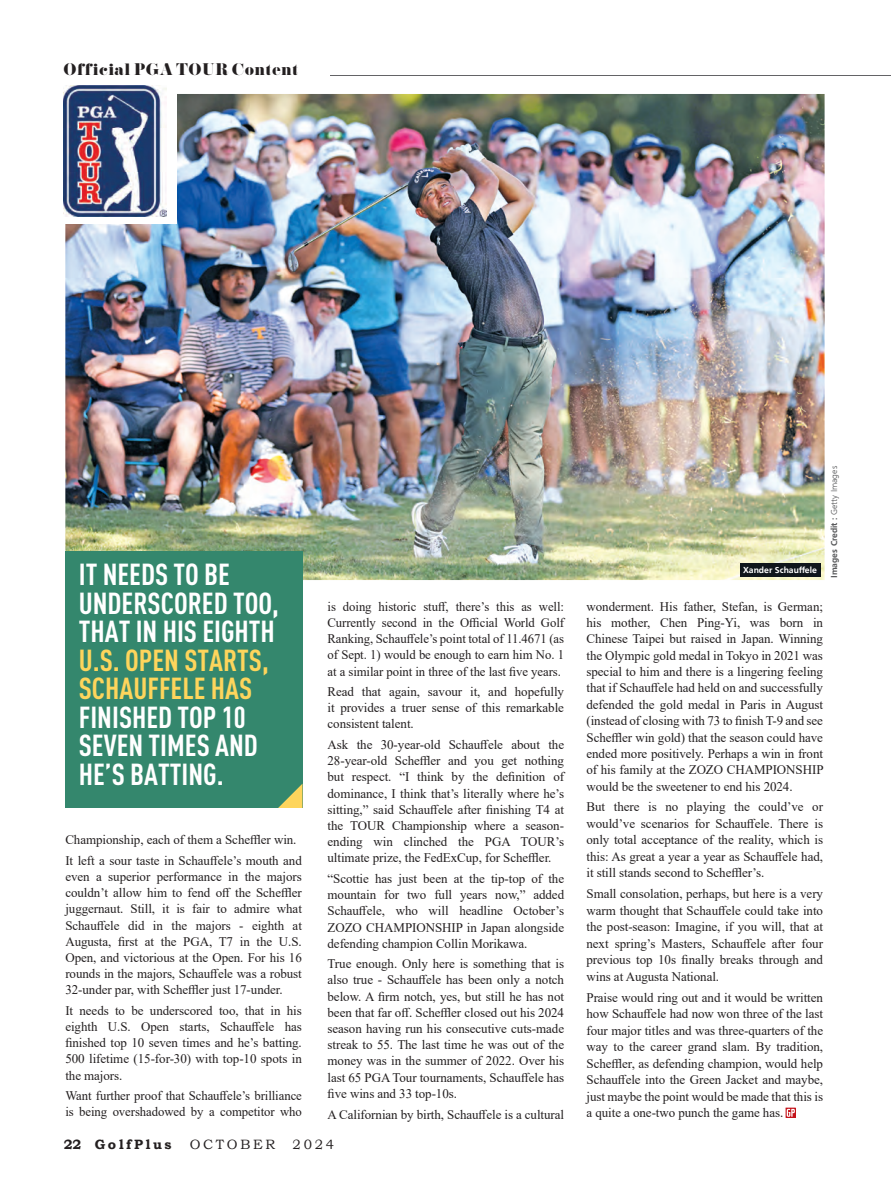
<style>
.page{position:relative;width:891px;height:1199px;background:#fff}
.page>*{position:absolute;margin:0;border:0;box-sizing:border-box;transform-origin:0 0}
.t1{font:700 30px/28.5px "DIN Cond";color:#fff}
.t2{font:700 30px/28.5px "DIN Cond";color:#fed55c}
.t3{font:15px "Pistilli";letter-spacing:.02em;color:#231f20}
.t4{font:13.5px "Bookman Old Style";letter-spacing:.2em;color:#231f20}
.t5{font:700 13.5px "Bookman Old Style";letter-spacing:.2em;color:#231f20}
.t6{font:13.2px/16.2px "Times New Roman";letter-spacing:-.005em;color:#231f20;text-align:justify}
.t7{font:700 9px "Frugal Sans";color:#57585a}
.t8{font:700 9px "Frugal Sans";color:#fff}
.s1{font-weight:300}
</style>
<div class="page">
<img style="left:65px;top:94px;width:760px;height:486px">
<hr style="left:330px;top:75px;width:561px;height:1px;background:#636366">
<div style="left:49px;top:5px;width:128px;height:219px;background:#fff"></div>
<img style="left:64px;top:85px;width:102px;height:131px">
<svg style="left:786px;top:1107px;width:10px;height:11px"></svg>
<div style="left:65px;top:552px;width:237px;height:256px;background:#34876d"></div>
<svg style="left:278px;top:784px;width:24px;height:24px"></svg>
<div style="left:741px;top:563px;width:80px;height:14px;background:#10161c"></div>
<p class="t3" style="left:64px;top:64px;width:236px">Official PGA TOUR Content</p>
<h1 class="t1" style="left:79px;top:563px;width:202px">IT NEEDS TO BE<br>UNDERSCORED TOO,<br>THAT IN HIS EIGHTH</h1>
<h1 class="t2" style="left:79px;top:648px;width:192px">U.S. OPEN STARTS,<br>SCHAUFFELE HAS</h1>
<h1 class="t1" style="left:79px;top:705px;width:181px">FINISHED TOP 10<br>SEVEN TIMES AND<br>HE’S BATTING.</h1>
<p class="t6" style="left:65px;top:829px;width:238px;line-height:20.5px">Championship, each of them a Scheffler win.<br>It left a sour taste in Schauffele’s mouth and</p>
<p class="t6" style="left:65px;top:868px;width:238px">even a superior performance in the majors couldn’t allow him to fend off the Scheffler juggernaut. Still, it is fair to admire what Schauffele did in the majors - eighth at Augusta, first at the PGA, T7 in the U.S.<br>Open, and victorious at the Open. For his 16 rounds in the majors, Schauffele was a robust 32-under par, with Scheffler just 17-under.</p>
<p class="t6" style="left:65px;top:1002px;width:238px">It needs to be underscored too, that in his eighth U.S. Open starts, Schauffele has finished top 10 seven times and he’s batting.<br>500 lifetime (15-for-30) with top-10 spots in the majors.</p>
<p class="t6" style="left:65px;top:1088px;width:238px">Want further proof that Schauffele’s brilliance is being overshadowed by a competitor who</p>
<p class="t6" style="left:328px;top:598px;width:238px">is doing historic stuff, there’s this as well:<br>Currently second in the Official World Golf Ranking, Schauffele’s point total of 11.4671 (as of Sept. 1) would be enough to earn him No. 1 at a similar point in three of the last five years.</p>
<p class="t6" style="left:328px;top:683px;width:238px">Read that again, savour it, and hopefully it provides a truer sense of this remarkable consistent talent.</p>
<p class="t6" style="left:328px;top:736px;width:238px">Ask the 30-year-old Schauffele about the 28-year-old Scheffler and you get nothing but respect. “I think by the definition of dominance, I think that’s literally where he’s sitting,” said Schauffele after finishing T4 at the TOUR Championship where a season&shy;ending win clinched the PGA TOUR’s ultimate prize, the FedExCup, for Scheffler.</p>
<p class="t6" style="left:328px;top:870px;width:238px">“Scottie has just been at the tip-top of the mountain for two full years now,” added Schauffele, who will headline October’s ZOZO CHAMPIONSHIP in Japan alongside defending champion Collin Morikawa.</p>
<p class="t6" style="left:328px;top:956px;width:238px">True enough. Only here is something that is also true - Schauffele has been only a notch below. A firm notch, yes, but still he has not been that far off. Scheffler closed out his 2024 season having run his consecutive cuts-made streak to 55. The last time he was out of the money was in the summer of 2022. Over his last 65 PGA Tour tournaments, Schauffele has five wins and 33 top-10s.</p>
<p class="t6" style="left:328px;top:1106px;width:238px">A Californian by birth, Schauffele is a cultural</p>
<p class="t5" style="left:64px;top:1136px;width:109px">22 GolfPlus</p>
<p class="t4" style="left:190px;top:1136px;width:87px">OCTOBER</p>
<p class="t4" style="left:293px;top:1136px;width:43px">2024</p>
<p class="t8" style="left:743px;top:566px;width:75px">Xander Schauffele</p>
<p class="t7" style="left:831px;top:578px;width:113px;rotate:-90deg">Images Credit : <span class="s1">Getty Images</span></p>
<p class="t6" style="left:587px;top:598px;width:239px">wonderment. His father, Stefan, is German; his mother, Chen Ping-Yi, was born in Chinese Taipei but raised in Japan. Winning the Olympic gold medal in Tokyo in 2021 was special to him and there is a lingering feeling that if Schauffele had held on and successfully defended the gold medal in Paris in August (instead of closing with 73 to finish T-9 and see Scheffler win gold) that the season could have ended more positively. Perhaps a win in front of his family at the ZOZO CHAMPIONSHIP would be the sweetener to end his 2024.</p>
<p class="t6" style="left:587px;top:799px;width:238px">But there is no playing the could’ve or would’ve scenarios for Schauffele. There is only total acceptance of the reality, which is this: As great a year a year as Schauffele had, it still stands second to Scheffler’s.</p>
<p class="t6" style="left:587px;top:885px;width:238px">Small consolation, perhaps, but here is a very warm thought that Schauffele could take into the post-season: Imagine, if you will, that at next spring’s Masters, Schauffele after four previous top 10s finally breaks through and wins at Augusta National.</p>
<p class="t6" style="left:587px;top:989px;width:238px">Praise would ring out and it would be written how Schauffele had now won three of the last four major titles and was three-quarters of the way to the career grand slam. By tradition, Scheffler, as defending champion, would help Schauffele into the Green Jacket and maybe, just maybe the point would be made that this is a quite a one-two punch the game has.</p>
</div>
